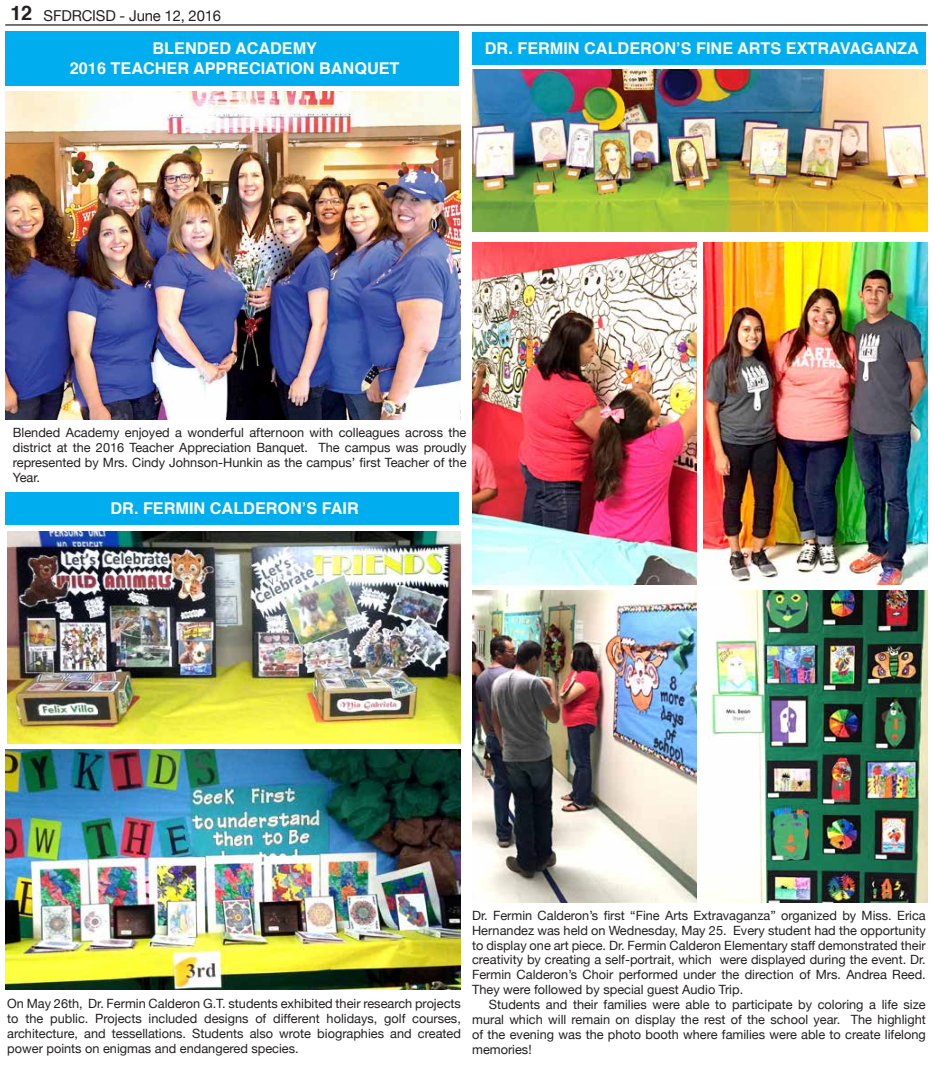
<style>
.page{position:relative;width:935px;height:1071px;background:#fff}
.page>*{position:absolute;margin:0;border:0;box-sizing:border-box;transform-origin:0 0}
.t1{font:700 16.25px/20px "Helvetica";color:#fff;text-align:center}
.t2{font:15px "Helvetica Neue";letter-spacing:-.01em;color:#231f20}
.t3{font:12.75px/14.9px "Helvetica Neue";color:#231f20;text-align:justify}
.s1{font-family:"Helvetica";font-weight:700;font-size:20px}
</style>
<div class="page">
<hr style="left:5px;top:24px;width:923px;height:2px;background:#231f20">
<div style="left:5px;top:32px;width:454px;height:54px;background:#00aeef"></div>
<img style="left:5px;top:91px;width:456px;height:329px">
<div style="left:472px;top:32px;width:454px;height:32px;background:#00aeef"></div>
<img style="left:472px;top:70px;width:456px;height:162px">
<img style="left:472px;top:243px;width:225px;height:342px">
<img style="left:703px;top:243px;width:225px;height:342px">
<img style="left:472px;top:591px;width:225px;height:311px">
<img style="left:708px;top:591px;width:220px;height:311px">
<div style="left:5px;top:493px;width:454px;height:32px;background:#00aeef"></div>
<img style="left:8px;top:532px;width:453px;height:211px">
<img style="left:5px;top:750px;width:456px;height:240px">
<p class="t2" style="left:10px;top:7px;width:212px"><span class="s1">12</span> SFDRCISD - June 12, 2016</p>
<p class="t1" style="left:70px;top:39px;width:331px">BLENDED ACADEMY<br>2016 TEACHER APPRECIATION BANQUET</p>
<p class="t1" style="left:485px;top:39px;width:435px">DR. FERMIN CALDERON’S FINE ARTS EXTRAVAGANZA</p>
<p class="t3" style="left:13px;top:425px;width:455px">Blended Academy enjoyed a wonderful afternoon with colleagues across the district at the 2016 Teacher Appreciation Banquet. The campus was proudly represented by Mrs. Cindy Johnson-Hunkin as the campus’ first Teacher of the Year.</p>
<p class="t1" style="left:111px;top:500px;width:250px">DR. FERMIN CALDERON’S FAIR</p>
<p class="t3" style="left:7px;top:996px;width:455px">On May 26th, Dr. Fermin Calderon G.T. students exhibited their research projects to the public. Projects included designs of different holidays, golf courses, architecture, and tessellations. Students also wrote biographies and created power points on enigmas and endangered species.</p>
<p class="t3" style="left:472px;top:908px;width:455px">Dr. Fermin Calderon’s first “Fine Arts Extravaganza” organized by Miss. Erica Hernandez was held on Wednesday, May 25. Every student had the opportunity to display one art piece. Dr. Fermin Calderon Elementary staff demonstrated their creativity by creating a self-portrait, which were displayed during the event. Dr.<br>Fermin Calderon’s Choir performed under the direction of Mrs. Andrea Reed.<br>They were followed by special guest Audio Trip.</p>
<p class="t3" style="left:472px;top:997px;width:455px;text-indent:17px">Students and their families were able to participate by coloring a life size mural which will remain on display the rest of the school year. The highlight of the evening was the photo booth where families were able to create lifelong memories!</p>
</div>
